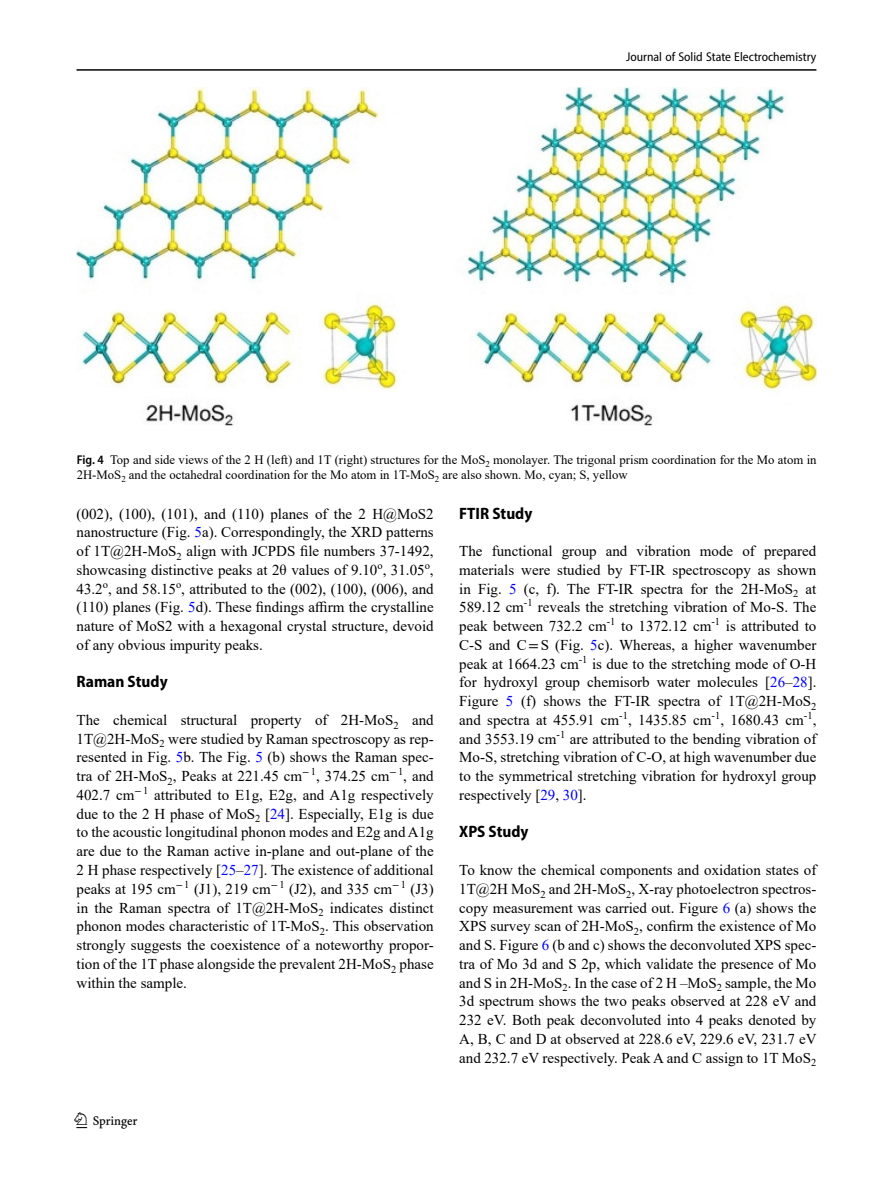
<style>
.page{position:relative;width:893px;height:1187px;background:#fff}
.page>*{position:absolute;margin:0;border:0;box-sizing:border-box;transform-origin:0 0}
.t1{font:22.5px "Springnew";color:#000}
.Head_2{font:700 semi-condensed 16.5px "Myriad Pro";color:#000}
.Body_Text{font:15px/18.8px "Times New Roman";color:#000;text-align:justify}
.Body_Text_Indent{font:15px/18.8px "Times New Roman";color:#000;text-align:justify}
.Figure_Caption{font:12.75px/15px "Times New Roman";color:#000}
.t2{font:semi-condensed 12.75px "Myriad Pro";color:#000}
.s1{font-family:"Myriad Pro";font-weight:600;font-stretch:semi-condensed}
.s2{color:#00f}
.s3{font-family:"STIX"}
</style>
<div class="page">
<hr style="left:77px;top:69px;width:739px;height:2px;background:#000">
<img style="left:77px;top:87px;width:740px;height:339px">
<p class="t2" style="left:626px;top:49px;width:192px">Journal of Solid State Electrochemistry</p>
<p class="Figure_Caption" style="left:77px;top:452px;width:741px"><span class="s1">Fig. 4</span> Top and side views of the 2 H (left) and 1T (right) structures for the MoS<sub>2</sub> monolayer. The trigonal prism coordination for the Mo atom in<br>2H-MoS<sub>2</sub> and the octahedral coordination for the Mo atom in 1T-MoS<sub>2</sub> are also shown. Mo, cyan; S, yellow</p>
<p class="Body_Text_Indent" style="left:77px;top:503px;width:359px">(002), (100), (101), and (110) planes of the 2 H@MoS2 nanostructure (Fig. <span class="s2">5</span>a). Correspondingly, the XRD patterns of 1T@2H-MoS<sub>2</sub> align with JCPDS file numbers 37-1492, showcasing distinctive peaks at 2θ values of 9.10<sup>o</sup>, 31.05<sup>o</sup>, 43.2<sup>o</sup>, and 58.15<sup>o</sup>, attributed to the (002), (100), (006), and (110) planes (Fig. <span class="s2">5</span>d). These findings affirm the crystalline nature of MoS2 with a hexagonal crystal structure, devoid of any obvious impurity peaks.</p>
<p class="Head_2" style="left:77px;top:671px;width:93px">Raman Study</p>
<p class="Body_Text" style="left:77px;top:710px;width:359px">The chemical structural property of 2H-MoS<sub>2</sub> and 1T@2H-MoS<sub>2</sub> were studied by Raman spectroscopy as rep&shy;resented in Fig. <span class="s2">5</span>b. The Fig. <span class="s2">5</span> (b) shows the Raman spec&shy;tra of 2H-MoS<sub>2</sub>, Peaks at 221.45 cm<sup>−</sup><sup>1</sup>, 374.25 cm<sup>−</sup><sup>1</sup>, and 402.7 cm<sup>−</sup><sup>1</sup> attributed to E1g, E2g, and A1g respectively due to the 2 H phase of MoS<sub>2</sub> [<span class="s2">24</span>]. Especially, E1g is due to the acoustic longitudinal phonon modes and E2g and A1g are due to the Raman active in-plane and out-plane of the 2 H phase respectively [<span class="s2">25</span>–<span class="s2">27</span>]. The existence of additional peaks at 195 cm<sup>−</sup><sup>1</sup> (J1), 219 cm<sup>−</sup><sup>1</sup> (J2), and 335 cm<sup>−</sup><sup>1</sup> (J3) in the Raman spectra of 1T@2H-MoS<sub>2</sub> indicates distinct phonon modes characteristic of 1T-MoS<sub>2</sub>. This observation strongly suggests the coexistence of a noteworthy propor&shy;tion of the 1T phase alongside the prevalent 2H-MoS<sub>2</sub> phase within the sample.</p>
<h1 class="t1" style="left:77px;top:1107px;width:63px">1 3</h1>
<p class="Head_2" style="left:459px;top:502px;width:75px">FTIR Study</p>
<p class="Body_Text" style="left:459px;top:541px;width:359px">The functional group and vibration mode of prepared materials were studied by FT-IR spectroscopy as shown in Fig. <span class="s2">5</span> (c, f). The FT-IR spectra for the 2H-MoS<sub>2</sub> at 589.12 cm<sup>-1</sup> reveals the stretching vibration of Mo-S. The peak between 732.2 cm<sup>-1</sup> to 1372.12 cm<sup>-1</sup> is attributed to C-S and C<span class="s3">=</span>S (Fig. <span class="s2">5</span>c). Whereas, a higher wavenumber peak at 1664.23 cm<sup>-1</sup> is due to the stretching mode of O-H for hydroxyl group chemisorb water molecules [<span class="s2">26</span>–<span class="s2">28</span>].<br>Figure <span class="s2">5</span> (f) shows the FT-IR spectra of 1T@2H-MoS<sub>2 </sub>and spectra at 455.91 cm<sup>-1</sup>, 1435.85 cm<sup>-1</sup>, 1680.43 cm<sup>-1</sup>, and 3553.19 cm<sup>-1</sup> are attributed to the bending vibration of Mo-S, stretching vibration of C-O, at high wavenumber due to the symmetrical stretching vibration for hydroxyl group respectively [<span class="s2">29</span>, <span class="s2">30</span>].</p>
<p class="Head_2" style="left:459px;top:821px;width:71px">XPS Study</p>
<p class="Body_Text" style="left:459px;top:860px;width:359px">To know the chemical components and oxidation states of 1T@2H MoS<sub>2</sub> and 2H-MoS<sub>2</sub>, X-ray photoelectron spectros&shy;copy measurement was carried out. Figure <span class="s2">6</span> (a) shows the XPS survey scan of 2H-MoS<sub>2</sub>, confirm the existence of Mo and S. Figure <span class="s2">6</span> (b and c) shows the deconvoluted XPS spec&shy;tra of Mo 3d and S 2p, which validate the presence of Mo and S in 2H-MoS<sub>2</sub>. In the case of 2 H –MoS<sub>2</sub> sample, the Mo 3d spectrum shows the two peaks observed at 228 eV and 232 eV. Both peak deconvoluted into 4 peaks denoted by A, B, C and D at observed at 228.6 eV, 229.6 eV, 231.7 eV and 232.7 eV respectively. Peak A and C assign to 1T MoS<sub>2</sub></p>
</div>
